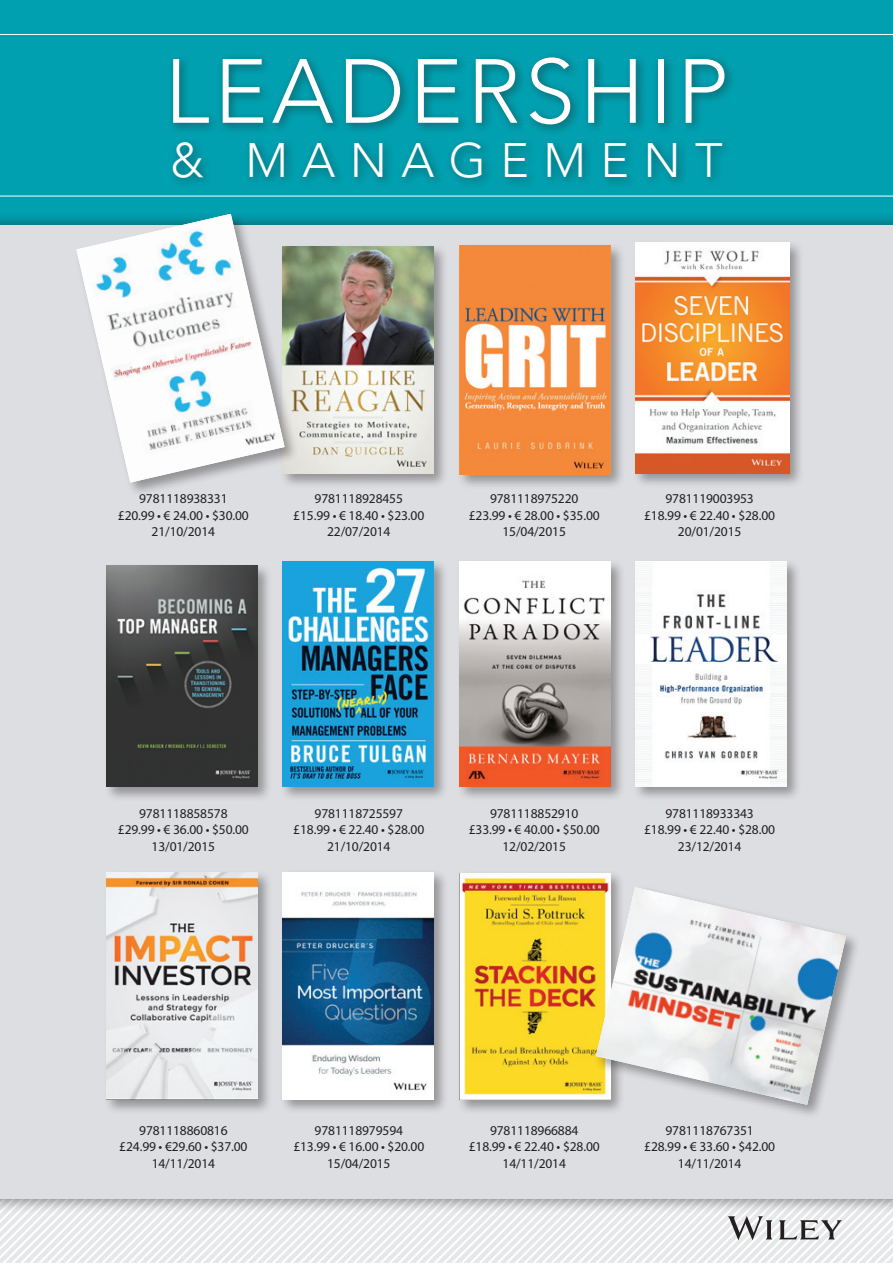
<style>
.page{position:relative;width:893px;height:1263px;background:#fff}
.page>*{position:absolute;margin:0;border:0;box-sizing:border-box;transform-origin:0 0}
.t1{font:300 90px "Avenir";letter-spacing:.05em;color:#fff}
.t2{font:300 48px "Avenir";letter-spacing:.3em;color:#fff}
.t3{font:13.5px/16.5px "Myriad Pro";letter-spacing:-.01em;color:#231f20;text-align:center}
</style>
<div class="page">
<svg style="left:0;top:1213px;width:893px;height:50px;fill:#e6e7e9"></svg>
<div style="left:0;top:0;width:893px;height:255px;background:#00a0b0"></div>
<div style="left:0;top:211px;width:893px;height:1002px;background:#231f20;opacity:.6"></div>
<div style="left:0;top:225px;width:893px;height:974px;background:#dddee2"></div>
<hr style="left:0;top:196px;width:893px;height:1px;background:#fff">
<hr style="left:0;top:34px;width:893px;height:1px;background:#fff">
<div style="left:456px;top:243px;width:169px;height:246px;background:#231f20;opacity:.4"></div>
<img style="left:459px;top:246px;width:151px;height:228px">
<div style="left:280px;top:244px;width:169px;height:244px;background:#231f20;opacity:.4"></div>
<img style="left:299px;top:247px;width:135px;height:226px">
<div style="left:633px;top:239px;width:171px;height:249px;background:#231f20;opacity:.4"></div>
<img style="left:636px;top:242px;width:153px;height:231px">
<svg style="left:728px;top:1216px;width:114px;height:24px"></svg>
<div style="left:280px;top:558px;width:169px;height:244px;background:#231f20;opacity:.4"></div>
<img style="left:283px;top:561px;width:151px;height:225px">
<div style="left:103px;top:563px;width:169px;height:239px;background:#231f20;opacity:.4"></div>
<img style="left:106px;top:566px;width:151px;height:220px">
<div style="left:103px;top:870px;width:169px;height:244px;background:#231f20;opacity:.4"></div>
<img style="left:106px;top:873px;width:151px;height:226px">
<div style="left:456px;top:558px;width:169px;height:244px;background:#231f20;opacity:.4"></div>
<img style="left:459px;top:561px;width:151px;height:225px">
<div style="left:633px;top:558px;width:169px;height:244px;background:#231f20;opacity:.4"></div>
<img style="left:636px;top:561px;width:151px;height:225px">
<div style="left:280px;top:869px;width:169px;height:245px;background:#231f20;opacity:.4"></div>
<img style="left:283px;top:872px;width:151px;height:227px">
<div style="left:456px;top:870px;width:169px;height:244px;background:#231f20;opacity:.4"></div>
<img style="left:459px;top:873px;width:151px;height:226px">
<div style="left:593px;top:885px;width:268px;height:234px;background:#231f20;opacity:.4"></div>
<img style="left:596px;top:887px;width:250px;height:218px">
<div style="left:74px;top:211px;width:225px;height:286px;background:#231f20;opacity:.4"></div>
<img style="left:76px;top:214px;width:209px;height:268px">
<div style="left:167px;top:51px;width:569px;height:139px;background:#231f20;opacity:.5"></div>
<h1 class="t1" style="left:164px;top:39px;width:566px">LEADERSHIP</h1>
<h2 class="t2" style="left:170px;top:132px;width:554px">&amp; MANAGEMENT</h2>
<p class="t3" style="left:118px;top:491px;width:132px">9781118938331<br>£20.99 • € 24.00 • $30.00<br>21/10/2014</p>
<p class="t3" style="left:293px;top:491px;width:132px">9781118928455<br>£15.99 • € 18.40 • $23.00<br>22/07/2014</p>
<p class="t3" style="left:469px;top:491px;width:132px">9781118975220<br>£23.99 • € 28.00 • $35.00<br>15/04/2015</p>
<p class="t3" style="left:644px;top:491px;width:132px">9781119003953<br>£18.99 • € 22.40 • $28.00<br>20/01/2015</p>
<p class="t3" style="left:118px;top:805px;width:132px">9781118858578<br>£29.99 • € 36.00 • $50.00<br>13/01/2015</p>
<p class="t3" style="left:293px;top:805px;width:132px">9781118725597<br>£18.99 • € 22.40 • $28.00<br>21/10/2014</p>
<p class="t3" style="left:469px;top:805px;width:132px">9781118852910<br>£33.99 • € 40.00 • $50.00<br>12/02/2015</p>
<p class="t3" style="left:644px;top:805px;width:132px">9781118933343<br>£18.99 • € 22.40 • $28.00<br>23/12/2014</p>
<p class="t3" style="left:119px;top:1122px;width:130px">9781118860816 £24.99 • €29.60 • $37.00<br>14/11/2014</p>
<p class="t3" style="left:293px;top:1122px;width:132px">9781118979594<br>£13.99 • € 16.00 • $20.00<br>15/04/2015</p>
<p class="t3" style="left:469px;top:1122px;width:132px">9781118966884<br>£18.99 • € 22.40 • $28.00<br>14/11/2014</p>
<p class="t3" style="left:644px;top:1122px;width:132px">9781118767351<br>£28.99 • € 33.60 • $42.00<br>14/11/2014</p>
</div>
